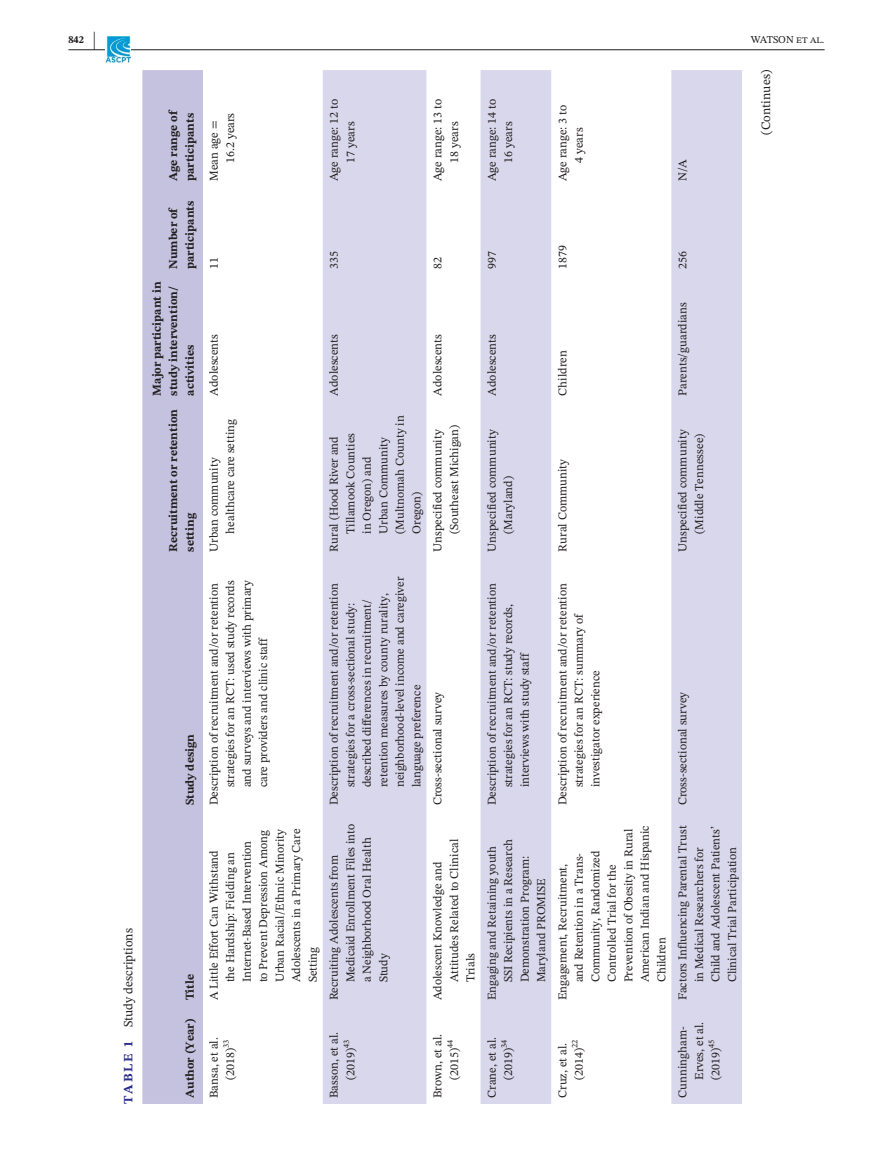
<style>
.page{position:relative;width:893px;height:1174px;background:#fff}
.page>*{position:absolute;margin:0;border:0;box-sizing:border-box;transform-origin:0 0}
.t1{font:12.75px "STIX Two Text";color:#231f20}
.t2{font:12px/16.5px "STIX Two Text";color:#231f20}
.t3{font:700 12px/16.5px "STIX Two Text";color:#231f20}
.t4{font:10.5px "STIX Two Text";color:#231f20}
.t5{font:700 10.5px "STIX Two Text";color:#231f20}
.t6{font:8.4px "STIX Two Text";color:#231f20}
.s1{font-size:21px}
.s2{font-weight:700;color:#2c2d8c}
</style>
<div class="page">
<hr style="left:68px;top:49px;width:756px;height:1px;background:#231f20">
<img style="left:105px;top:37px;width:26px;height:25px">
<div style="left:142px;top:70px;width:61px;height:1034px;background:#c4c2df"></div>
<svg style="left:323px;top:70px;width:419px;height:1034px;fill:#d9d7eb"></svg>
<p class="t5" style="left:68px;top:32px;width:29px">842 <span class="s1">|</span></p>
<p class="t4" style="left:751px;top:32px;width:75px">WATSON et al.</p>
<p class="t1" style="left:119px;top:1104px;width:177px;rotate:-90deg"><span class="s2">TABLE 1</span> Study descriptions</p>
<p class="t3" style="left:165px;top:181px;width:73px;rotate:-90deg">Age range of participants</p>
<p class="t3" style="left:165px;top:269px;width:70px;rotate:-90deg">Number of participants</p>
<p class="t3" style="left:149px;top:396px;width:116px;rotate:-90deg">Major participant in study intervention/ activities</p>
<p class="t3" style="left:165px;top:552px;width:144px;rotate:-90deg">Recruitment or retention setting</p>
<p class="t3" style="left:182px;top:805px;width:73px;rotate:-90deg">Study design</p>
<p class="t3" style="left:182px;top:1000px;width:28px;rotate:-90deg">Title</p>
<p class="t3" style="left:182px;top:1098px;width:81px;rotate:-90deg">Author (Year)</p>
<p class="t2" style="left:205px;top:163px;width:52px;text-indent:-18px;rotate:-90deg">Mean age =<br>16.2 years</p>
<p class="t2" style="left:326px;top:181px;width:84px;text-align:center;rotate:-90deg">Age range: 12 to<br>17 years</p>
<p class="t2" style="left:429px;top:181px;width:84px;text-align:center;rotate:-90deg">Age range: 13 to<br>18 years</p>
<p class="t2" style="left:483px;top:181px;width:84px;text-align:center;rotate:-90deg">Age range: 14 to<br>16 years</p>
<p class="t2" style="left:554px;top:181px;width:78px;text-align:center;rotate:-90deg">Age range: 3 to<br>4 years</p>
<p class="t2" style="left:674px;top:181px;width:24px;rotate:-90deg">N/A</p>
<p class="t2" style="left:205px;top:269px;width:13px;rotate:-90deg">11</p>
<p class="t2" style="left:326px;top:269px;width:19px;rotate:-90deg">335</p>
<p class="t2" style="left:429px;top:269px;width:13px;rotate:-90deg">82</p>
<p class="t2" style="left:483px;top:269px;width:19px;rotate:-90deg">997</p>
<p class="t2" style="left:554px;top:269px;width:25px;rotate:-90deg">1879</p>
<p class="t2" style="left:674px;top:269px;width:19px;rotate:-90deg">256</p>
<p class="t2" style="left:205px;top:396px;width:63px;rotate:-90deg">Adolescents</p>
<p class="t2" style="left:205px;top:534px;width:116px;text-indent:-18px;rotate:-90deg">Urban community healthcare care setting</p>
<p class="t2" style="left:326px;top:396px;width:63px;rotate:-90deg">Adolescents</p>
<p class="t2" style="left:326px;top:534px;width:120px;text-indent:-18px;rotate:-90deg">Rural (Hood River and<br>Tillamook Counties<br>in Oregon) and<br>Urban Community (Multnomah County in<br>Oregon)</p>
<p class="t2" style="left:429px;top:396px;width:63px;rotate:-90deg">Adolescents</p>
<p class="t2" style="left:429px;top:534px;width:110px;text-indent:-18px;rotate:-90deg">Unspecified community (Southeast Michigan)</p>
<p class="t2" style="left:205px;top:787px;width:209px;text-indent:-18px;rotate:-90deg">Description of recruitment and/or retention strategies for an RCT: used study records and surveys and interviews with primary care providers and clinic staff</p>
<p class="t2" style="left:205px;top:982px;width:155px;text-indent:-18px;rotate:-90deg">A Little Effort Can Withstand<br>the Hardship: Fielding an<br>Internet-Based Intervention to Prevent Depression Among<br>Urban Racial/Ethnic Minority<br>Adolescents in a Primary Care<br>Setting</p>
<p class="t2" style="left:326px;top:787px;width:212px;text-indent:-18px;rotate:-90deg">Description of recruitment and/or retention strategies for a cross-sectional study: described differences in recruitment/ retention measures by county rurality, neighborhood-level income and caregiver language preference</p>
<p class="t2" style="left:326px;top:982px;width:160px;text-indent:-18px;rotate:-90deg">Recruiting Adolescents from<br>Medicaid Enrollment Files into a Neighborhood Oral Health<br>Study</p>
<p class="t2" style="left:429px;top:805px;width:115px;rotate:-90deg">Cross-sectional survey</p>
<p class="t2" style="left:429px;top:982px;width:145px;text-indent:-18px;rotate:-90deg">Adolescent Knowledge and<br>Attitudes Related to Clinical<br>Trials</p>
<p class="t2" style="left:483px;top:396px;width:63px;rotate:-90deg">Adolescents</p>
<p class="t2" style="left:554px;top:396px;width:47px;rotate:-90deg">Children</p>
<p class="t2" style="left:483px;top:534px;width:106px;text-indent:-18px;rotate:-90deg">Unspecified community (Maryland)</p>
<p class="t2" style="left:554px;top:552px;width:94px;rotate:-90deg">Rural Community</p>
<p class="t2" style="left:483px;top:787px;width:206px;text-indent:-18px;rotate:-90deg">Description of recruitment and/or retention strategies for an RCT: study records, interviews with study staff</p>
<p class="t2" style="left:483px;top:982px;width:145px;text-indent:-18px;rotate:-90deg">Engaging and Retaining youth<br>SSI Recipients in a Research<br>Demonstration Program:<br>Maryland PROMISE</p>
<p class="t2" style="left:554px;top:787px;width:206px;text-indent:-18px;rotate:-90deg">Description of recruitment and/or retention strategies for an RCT: summary of investigator experience</p>
<p class="t2" style="left:554px;top:982px;width:159px;text-indent:-18px;rotate:-90deg">Engagement, Recruitment,<br>and Retention in a Trans-<br>Community, Randomized<br>Controlled Trial for the<br>Prevention of Obesity in Rural<br>American Indian and Hispanic<br>Children</p>
<p class="t2" style="left:205px;top:1098px;width:62px;text-align:right;rotate:-90deg">Bansa, et al. (2018)<sup>33</sup></p>
<p class="t2" style="left:326px;top:1098px;width:67px;text-align:center;rotate:-90deg">Basson, et al. (2019)</p>
<p class="t6" style="left:340px;top:1048px;width:10px;rotate:-90deg">43</p>
<p class="t2" style="left:429px;top:1098px;width:66px;text-align:center;rotate:-90deg">Brown, et al. (2015)</p>
<p class="t6" style="left:444px;top:1048px;width:10px;rotate:-90deg">44</p>
<p class="t2" style="left:483px;top:1098px;width:62px;text-align:center;rotate:-90deg">Crane, et al. (2019)</p>
<p class="t6" style="left:498px;top:1048px;width:10px;rotate:-90deg">34</p>
<p class="t6" style="left:569px;top:1048px;width:10px;rotate:-90deg">22</p>
<p class="t2" style="left:554px;top:1080px;width:39px;text-indent:-18px;rotate:-90deg">Cruz, et al. (2014)</p>
<p class="t2" style="left:674px;top:396px;width:95px;rotate:-90deg">Parents/guardians</p>
<p class="t2" style="left:674px;top:534px;width:106px;text-indent:-18px;rotate:-90deg">Unspecified community (Middle Tennessee)</p>
<p class="t2" style="left:674px;top:805px;width:115px;rotate:-90deg">Cross-sectional survey</p>
<p class="t2" style="left:674px;top:982px;width:158px;text-indent:-18px;rotate:-90deg">Factors Influencing Parental Trust in Medical Researchers for<br>Child and Adolescent Patients’<br>Clinical Trial Participation</p>
<p class="t2" style="left:674px;top:1080px;width:60px;text-indent:-18px;rotate:-90deg">Cunningham-<br>Erves, et al. (2019)</p>
<p class="t6" style="left:705px;top:1048px;width:10px;rotate:-90deg">45</p>
<p class="t1" style="left:757px;top:134px;width:66px;rotate:-90deg">(Continues)</p>
</div>
